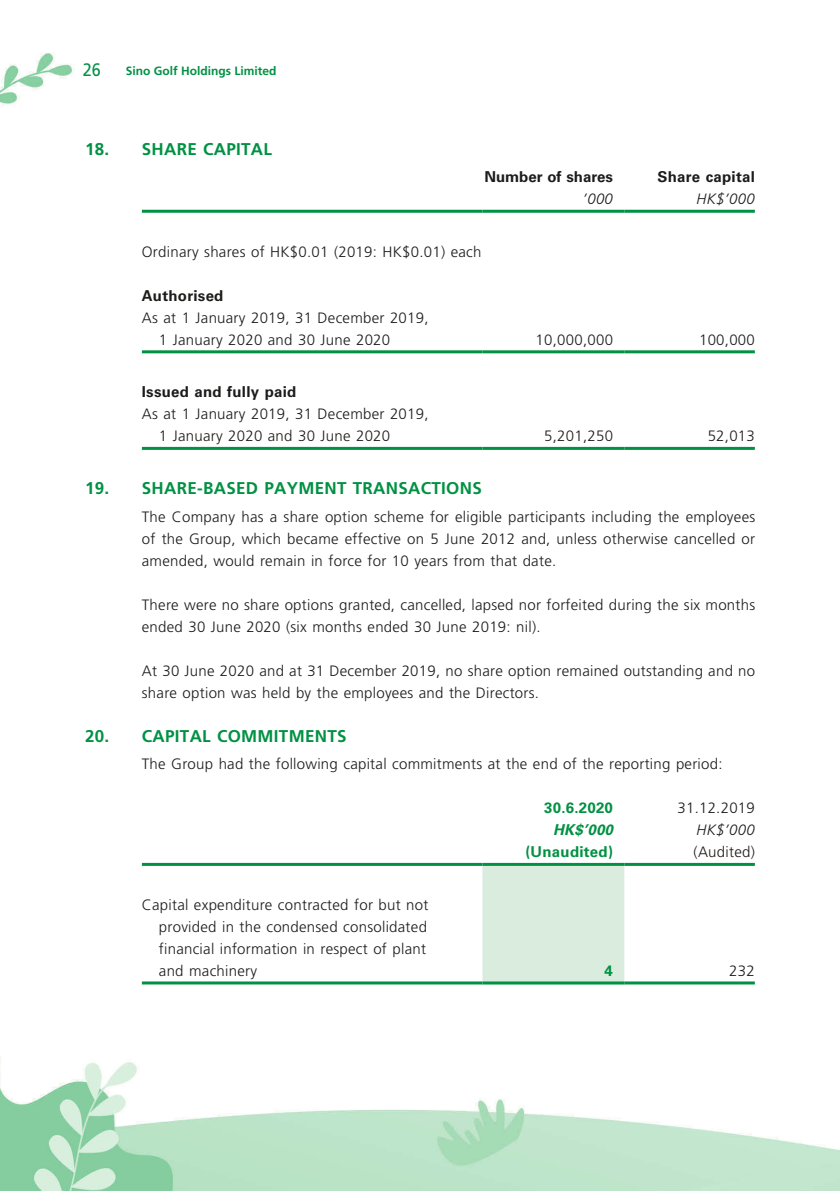
<style>
.page{position:relative;width:840px;height:1191px;background:#fff}
.page>*{position:absolute;margin:0;border:0;box-sizing:border-box;transform-origin:0 0}
.t1{font:18px "Frutiger LT Std";color:#009143;scale:.9 1}
.t2{font:700 17px "Frutiger LT Std";letter-spacing:.015em;color:#009143}
.t3{font:300 15px/22px "Frutiger LT Std";letter-spacing:.015em;color:#1c1c1b}
.t4{font:700 15px "Univers LT Std";letter-spacing:.015em;color:#1c1c1b}
.t5{font:700 15px "Univers LT Std";letter-spacing:.015em;color:#009143}
.t6{font:italic 300 15px "Frutiger LT Std";letter-spacing:.015em;color:#1c1c1b}
.t7{font:700 15px "Univers LT Std";letter-spacing:-.005em;color:#1c1c1b}
.t8{font:italic 700 15px "Univers LT Std";color:#009143}
.t9{font:700 12px "Frutiger LT Std";color:#009143}
</style>
<div class="page">
<img style="left:0;top:52px;width:839px;height:1139px">
<hr style="left:142px;top:210px;width:340px;height:3px;background:#009143">
<hr style="left:482px;top:210px;width:142px;height:3px;background:#009143">
<hr style="left:624px;top:210px;width:130px;height:3px;background:#009143">
<hr style="left:142px;top:350px;width:340px;height:3px;background:#009143">
<hr style="left:482px;top:350px;width:142px;height:3px;background:#009143">
<hr style="left:624px;top:350px;width:130px;height:3px;background:#009143">
<hr style="left:142px;top:447px;width:340px;height:3px;background:#009143">
<hr style="left:482px;top:447px;width:142px;height:3px;background:#009143">
<hr style="left:624px;top:447px;width:130px;height:3px;background:#009143">
<div style="left:482px;top:866px;width:142px;height:115px;background:#daecde"></div>
<hr style="left:142px;top:863px;width:340px;height:3px;background:#009143">
<hr style="left:482px;top:863px;width:142px;height:3px;background:#009143">
<hr style="left:624px;top:863px;width:130px;height:3px;background:#009143">
<hr style="left:142px;top:981px;width:340px;height:3px;background:#009143">
<hr style="left:482px;top:981px;width:142px;height:3px;background:#009143">
<hr style="left:624px;top:981px;width:130px;height:3px;background:#009143">
<p class="t1" style="left:83px;top:59px;width:22px">26</p>
<p class="t9" style="left:126px;top:64px;width:152px">Sino Golf Holdings Limited</p>
<p class="t2" style="left:85px;top:139px;width:188px">18. SHARE CAPITAL</p>
<p class="t7" style="left:484px;top:168px;width:130px">Number of shares</p>
<p class="t4" style="left:657px;top:168px;width:99px">Share capital</p>
<p class="t6" style="left:582px;top:190px;width:31px">’000</p>
<p class="t6" style="left:696px;top:190px;width:60px">HK$’000</p>
<p class="t3" style="left:142px;top:241px;width:341px">Ordinary shares of HK$0.01 (2019: HK$0.01) each</p>
<p class="t4" style="left:142px;top:287px;width:83px">Authorised</p>
<p class="t3" style="left:159px;top:307px;width:271px;text-indent:-17px">As at 1 January 2019, 31 December 2019,<br>1 January 2020 and 30 June 2020</p>
<p class="t4" style="left:142px;top:383px;width:156px">Issued and fully paid</p>
<p class="t3" style="left:159px;top:403px;width:271px;text-indent:-17px">As at 1 January 2019, 31 December 2019,<br>1 January 2020 and 30 June 2020</p>
<p class="t3" style="left:535px;top:329px;width:79px">10,000,000</p>
<p class="t3" style="left:698px;top:329px;width:57px">100,000</p>
<p class="t3" style="left:544px;top:425px;width:70px">5,201,250</p>
<p class="t3" style="left:707px;top:425px;width:49px">52,013</p>
<p class="t2" style="left:85px;top:478px;width:398px">19. SHARE-BASED PAYMENT TRANSACTIONS</p>
<p class="t3" style="left:142px;top:505px;width:614px;text-align:justify">The Company has a share option scheme for eligible participants including the employees of the Group, which became effective on 5 June 2012 and, unless otherwise cancelled or amended, would remain in force for 10 years from that date.</p>
<p class="t3" style="left:142px;top:593px;width:614px">There were no share options granted, cancelled, lapsed nor forfeited during the six months ended 30 June 2020 (six months ended 30 June 2019: nil).</p>
<p class="t3" style="left:142px;top:659px;width:614px">At 30 June 2020 and at 31 December 2019, no share option remained outstanding and no share option was held by the employees and the Directors.</p>
<p class="t2" style="left:85px;top:725px;width:263px">20. CAPITAL COMMITMENTS</p>
<p class="t3" style="left:142px;top:753px;width:582px">The Group had the following capital commitments at the end of the reporting period:</p>
<p class="t5" style="left:544px;top:799px;width:70px">30.6.2020</p>
<p class="t3" style="left:677px;top:797px;width:79px">31.12.2019</p>
<p class="t8" style="left:552px;top:821px;width:61px">HK$’000</p>
<p class="t6" style="left:696px;top:821px;width:60px">HK$’000</p>
<p class="t5" style="left:525px;top:843px;width:89px">(Unaudited)</p>
<p class="t3" style="left:693px;top:841px;width:63px">(Audited)</p>
<p class="t3" style="left:159px;top:894px;width:271px;text-indent:-17px">Capital expenditure contracted for but not provided in the condensed consolidated financial information in respect of plant and machinery</p>
<p class="t5" style="left:604px;top:962px;width:10px">4</p>
<p class="t3" style="left:728px;top:960px;width:27px">232</p>
</div>
